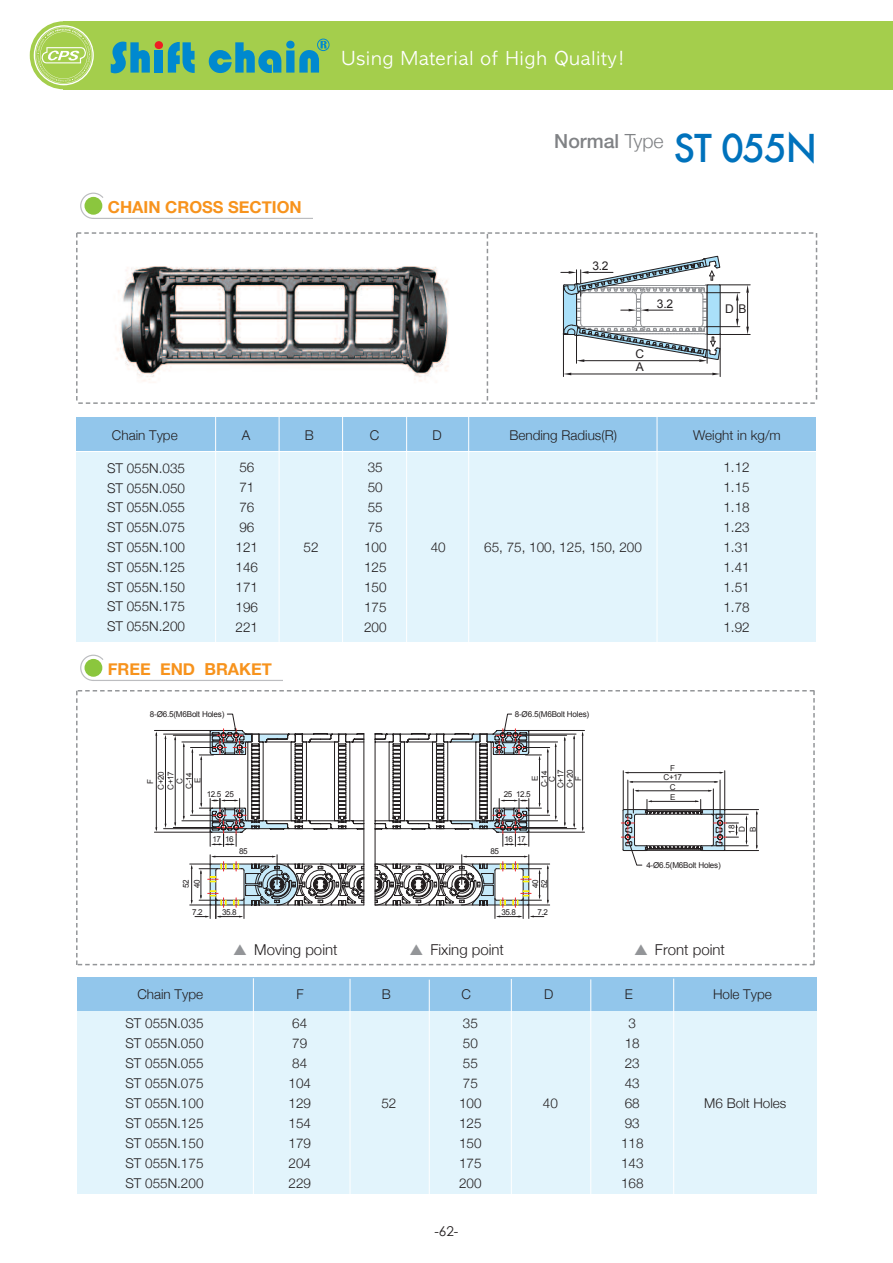
<style>
.page{position:relative;width:893px;height:1263px;background:#fff}
.page>*{position:absolute;margin:0;border:0;box-sizing:border-box;transform-origin:0 0}
.t1{font:500 19.5px "Helvetica Neue LT Pro";color:#808285}
.t2{font:18px "Apple Gothic";letter-spacing:-.05em;color:#fff}
.t3{font:700 16.5px "Helvetica Neue";color:#f7931d}
.t4{font:300 15px "Helvetica Neue";color:#231f20}
.t5{font:300 13.5px/20px "Helvetica Neue";color:#231f20}
.t6{font:13.5px "Century Gothic";color:#231f20}
.t7{font:12px/13.2px "Arial";color:#231f20}
.t8{font:8.1px/9px "Arial";letter-spacing:-.025em;color:#231f20;text-align:center}
.s1{font-family:"Helvetica Neue";font-weight:300}
.s2{font-family:"Futura";font-size:37.5px;color:#0072bc}
.s3{font-family:"YGO13";font-weight:400;font-size:16.5px;color:#939598}
</style>
<div class="page">
<div style="left:63px;top:21px;width:830px;height:68px;background:#a4ce4c"></div>
<div style="left:30px;top:21px;width:68px;height:68px;background:#a4ce4c;border-radius:50%"></div>
<svg style="left:34px;top:25px;width:60px;height:60px"></svg>
<svg style="left:111px;top:41px;width:84px;height:32px"></svg>
<svg style="left:209px;top:41px;width:118px;height:32px"></svg>
<div style="left:317px;top:39px;width:12px;height:12px;border:1px solid #0089cf;border-radius:50%"></div>
<div style="left:76px;top:417px;width:740px;height:34px;background:#92c6eb"></div>
<div style="left:76px;top:452px;width:740px;height:190px;background:#e2f4fc"></div>
<hr style="left:215px;top:409px;width:1px;height:234px;background:#fff">
<hr style="left:279px;top:409px;width:1px;height:233px;background:#fff">
<hr style="left:342px;top:409px;width:1px;height:233px;background:#fff">
<hr style="left:406px;top:409px;width:1px;height:234px;background:#fff">
<hr style="left:468px;top:409px;width:1px;height:234px;background:#fff">
<hr style="left:657px;top:409px;width:1px;height:233px;background:#fff">
<svg style="left:76px;top:690px;width:739px;height:275px"></svg>
<svg style="left:76px;top:232px;width:741px;height:172px"></svg>
<hr style="left:93px;top:218px;width:219px;height:1px;background:#bcbdc0">
<svg style="left:80px;top:192px;width:25px;height:27px"></svg>
<div style="left:85px;top:197px;width:17px;height:18px;background:#8bc63e;border-radius:50%"></div>
<hr style="left:93px;top:680px;width:190px;height:1px;background:#bcbdc0">
<svg style="left:80px;top:654px;width:25px;height:27px"></svg>
<div style="left:85px;top:659px;width:17px;height:18px;background:#8bc63e;border-radius:50%"></div>
<div style="left:77px;top:977px;width:739px;height:33px;background:#92c6eb"></div>
<div style="left:77px;top:1011px;width:739px;height:183px;background:#e2f4fc"></div>
<hr style="left:673px;top:979px;width:1px;height:217px;background:#fff">
<hr style="left:253px;top:978px;width:1px;height:217px;background:#fff">
<hr style="left:350px;top:979px;width:1px;height:217px;background:#fff">
<hr style="left:429px;top:980px;width:1px;height:217px;background:#fff">
<hr style="left:511px;top:979px;width:1px;height:217px;background:#fff">
<hr style="left:590px;top:979px;width:1px;height:218px;background:#fff">
<h2 class="t2" style="left:340px;top:50px;width:287px">Using Material of High Quality!</h2>
<p class="t3" style="left:108px;top:197px;width:196px">CHAIN CROSS SECTION</p>
<h1 class="t1" style="left:554px;top:134px;width:264px">Normal <span class="s1">Type</span> <span class="s2">ST 055N</span></h1>
<p class="t7" style="left:592px;top:260px;width:18px">3.2</p>
<p class="t7" style="left:657px;top:297px;width:18px">3.2</p>
<p class="t7" style="left:635px;top:347px;width:10px">C<br>A</p>
<p class="t7" style="left:725px;top:302px;width:23px">D B</p>
<p class="t5" style="left:112px;top:425px;width:67px">Chain Type</p>
<p class="t5" style="left:242px;top:425px;width:10px">A</p>
<p class="t5" style="left:107px;top:458px;width:80px;text-align:justify">ST 055N.035<br>ST 055N.050<br>ST 055N.055<br>ST 055N.075<br>ST 055N.100<br>ST 055N.125<br>ST 055N.150<br>ST 055N.175<br>ST 055N.200</p>
<p class="t5" style="left:236px;top:457px;width:24px">56<br>71<br>76<br>96<br>121<br>146<br>171<br>196<br>221</p>
<p class="t3" style="left:108px;top:659px;width:166px">FREE END BRAKET</p>
<p class="t5" style="left:370px;top:425px;width:11px">C</p>
<p class="t5" style="left:364px;top:457px;width:24px">35<br>50<br>55<br>75<br>100<br>125<br>150<br>175<br>200</p>
<p class="t5" style="left:433px;top:425px;width:11px">D</p>
<p class="t5" style="left:509px;top:425px;width:109px">Bending radius(r)</p>
<p class="t5" style="left:693px;top:425px;width:89px">Weight in kg/m</p>
<p class="t5" style="left:305px;top:425px;width:11px">B</p>
<p class="t5" style="left:723px;top:457px;width:28px;text-align:justify">1.12<br>1.15<br>1.18<br>1.23<br>1.31<br>1.41<br>1.51<br>1.78<br>1.92</p>
<p class="t5" style="left:304px;top:537px;width:17px">52</p>
<p class="t5" style="left:431px;top:537px;width:17px">40</p>
<p class="t5" style="left:484px;top:537px;width:159px">65, 75, 100, 125, 150, 200</p>
<p class="t8" style="left:150px;top:710px;width:76px">8-Ø6.5(M6Bolt Holes)</p>
<p class="t8" style="left:515px;top:709px;width:76px">8-Ø6.5(M6Bolt Holes)</p>
<p class="t8" style="left:145px;top:790px;width:20px;line-height:10.8px;rotate:-90deg">F<br>C+20</p>
<p class="t8" style="left:166px;top:790px;width:20px;rotate:-90deg">C+17<br>C<br>C-14<br>E</p>
<p class="t8" style="left:207px;top:790px;width:29px">12.5 25</p>
<p class="t8" style="left:212px;top:834px;width:23px">17 16</p>
<p class="t8" style="left:556px;top:788px;width:20px;rotate:-90deg">C+17</p>
<p class="t8" style="left:565px;top:788px;width:20px;rotate:-90deg">C+20</p>
<p class="t8" style="left:540px;top:787px;width:18px;rotate:-90deg">C-14</p>
<p class="t8" style="left:548px;top:782px;width:7px;rotate:-90deg">C</p>
<p class="t8" style="left:531px;top:781px;width:7px;rotate:-90deg">E</p>
<p class="t8" style="left:574px;top:781px;width:6px;rotate:-90deg">F</p>
<p class="t8" style="left:504px;top:790px;width:10px">25</p>
<p class="t8" style="left:504px;top:835px;width:23px">16 17</p>
<p class="t8" style="left:516px;top:790px;width:16px">12.5</p>
<p class="t8" style="left:239px;top:847px;width:10px">85</p>
<p class="t8" style="left:490px;top:847px;width:10px">85</p>
<p class="t8" style="left:181px;top:888px;width:10px;line-height:10.9px;text-align:left;rotate:-90deg">52<br>40</p>
<p class="t8" style="left:531px;top:888px;width:10px;rotate:-90deg">40</p>
<p class="t8" style="left:540px;top:888px;width:10px;rotate:-90deg">52</p>
<p class="t8" style="left:192px;top:908px;width:12px">7.2</p>
<p class="t8" style="left:222px;top:908px;width:16px">35.8</p>
<p class="t8" style="left:501px;top:908px;width:16px">35.8</p>
<p class="t8" style="left:537px;top:908px;width:12px">7.2</p>
<p class="t8" style="left:664px;top:763px;width:20px;line-height:9.6px">F<br>C+17<br>C</p>
<p class="t8" style="left:670px;top:792px;width:7px">E</p>
<p class="t8" style="left:726px;top:833px;width:10px;line-height:10.5px;text-align:left;rotate:-90deg">18<br>D<br>B</p>
<p class="t8" style="left:646px;top:861px;width:76px">4-Ø6.5(M6Bolt Holes)</p>
<p class="t4" style="left:232px;top:941px;width:107px"><span class="s3">▲</span> Moving point</p>
<p class="t4" style="left:408px;top:941px;width:97px"><span class="s3">▲</span> Fixing point</p>
<p class="t4" style="left:633px;top:941px;width:94px"><span class="s3">▲</span> Front point</p>
<p class="t5" style="left:137px;top:984px;width:67px">Chain Type</p>
<p class="t5" style="left:297px;top:984px;width:9px">F</p>
<p class="t5" style="left:382px;top:984px;width:11px">B</p>
<p class="t5" style="left:462px;top:984px;width:11px">C</p>
<p class="t5" style="left:544px;top:984px;width:11px">D</p>
<p class="t5" style="left:625px;top:984px;width:10px">E</p>
<p class="t5" style="left:713px;top:984px;width:60px">Hole Type</p>
<p class="t5" style="left:125px;top:1013px;width:80px;text-align:justify">ST 055N.035<br>ST 055N.050<br>ST 055N.055<br>ST 055N.075<br>ST 055N.100<br>ST 055N.125<br>ST 055N.150<br>ST 055N.175<br>ST 055N.200</p>
<p class="t5" style="left:289px;top:1013px;width:24px">64<br>79<br>84<br>104<br>129<br>154<br>179<br>204<br>229</p>
<p class="t5" style="left:459px;top:1013px;width:24px">35<br>50<br>55<br>75<br>100<br>125<br>150<br>175<br>200</p>
<p class="t5" style="left:381px;top:1093px;width:17px">52</p>
<p class="t5" style="left:543px;top:1093px;width:17px">40</p>
<p class="t6" style="left:434px;top:1222px;width:25px">-62-</p>
<p class="t5" style="left:621px;top:1013px;width:24px;text-align:center">3<br>18<br>23<br>43<br>68<br>93<br>118<br>143<br>168</p>
<p class="t5" style="left:704px;top:1093px;width:84px">M6 Bolt Holes</p>
</div>
